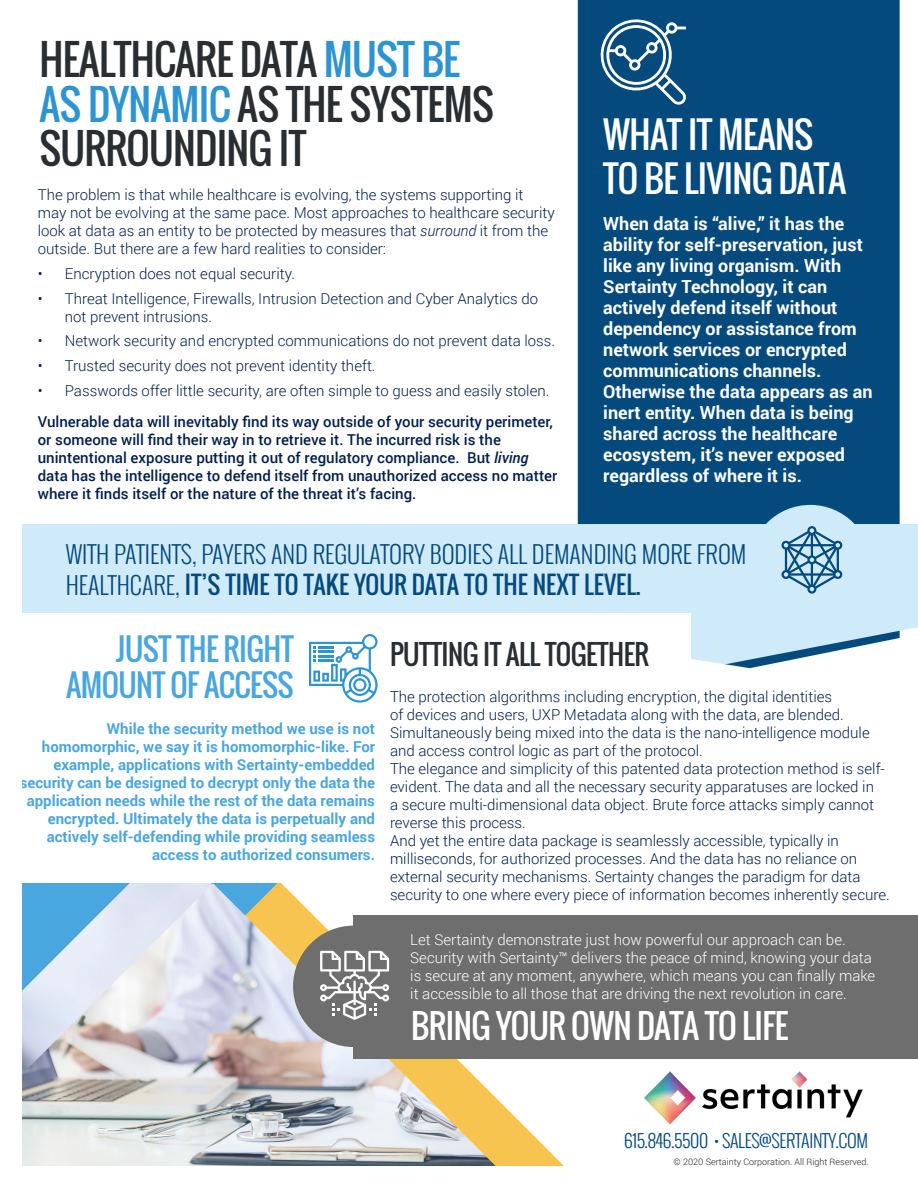
<style>
.page{position:relative;width:918px;height:1188px;background:#fff}
.page>*{position:absolute;margin:0;border:0;box-sizing:border-box;transform-origin:0 0}
.t1{font:40.5px/44.4px "Oswald";letter-spacing:-.02em;color:#292e33}
.t2{font:35.55px/44.4px "Oswald";letter-spacing:-.02em;color:#fff}
.t3{font:32.55px "Oswald";letter-spacing:-.02em;color:#fff}
.t4{font:30px/36px "Oswald";letter-spacing:-.02em;color:#4aa6de;text-align:right}
.t5{font:27px "Oswald";letter-spacing:-.02em;color:#292e33}
.t6{font:300 24px/30.5px "Oswald";color:#054a7d}
.t7{font:700 18px/21px "Roboto";color:#fff}
.t8{font:300 18px "Oswald";letter-spacing:-.02em;color:#054a7d}
.t9{font:300 15px/18px "Roboto";color:#031f4d}
.t10{font:700 15px/18px "Roboto";color:#4aa6de;text-align:right}
.t11{font:500 15px/18px "Roboto";color:#031f4d}
.t12{font:300 15px/18px "Roboto";color:#fff}
.t13{font:300 9px "Roboto";color:#231f20}
.s1{color:#2e94d1}
.s2{font-style:italic}
.s3{font-weight:400}
</style>
<div class="page">
<div style="left:578px;top:0;width:322px;height:524px;background:#054a7d"></div>
<div style="left:22px;top:524px;width:896px;height:91px;background:#cfebfa"></div>
<div style="left:749px;top:505px;width:122px;height:122px;background:#cfebfa;border-radius:50%"></div>
<svg style="left:691px;top:615px;width:227px;height:53px;fill:#cfebfa"></svg>
<svg style="left:518px;top:1120px;width:46px;height:46px"></svg>
<img style="left:22px;top:883px;width:496px;height:283px">
<div style="left:353px;top:915px;width:565px;height:144px;background:#6e6e6e"></div>
<div style="left:293px;top:926px;width:122px;height:121px;background:#6e6e6e;border-radius:50%"></div>
<div style="left:0;top:613px;width:690px;height:270px;background:#fff"></div>
<img style="left:644px;top:1071px;width:219px;height:54px">
<svg style="left:781px;top:526px;width:62px;height:68px"></svg>
<svg style="left:309px;top:634px;width:69px;height:69px"></svg>
<svg style="left:596px;top:15px;width:91px;height:90px"></svg>
<svg style="left:320px;top:951px;width:69px;height:69px"></svg>
<p class="t1" style="left:40px;top:38px;width:456px">HEALTHCARE DATA <span class="s1">MUST BE<br>AS DYNAMIC</span> AS THE SYSTEMS<br>SURROUNDING IT</p>
<p class="t9" style="left:38px;top:185px;width:518px">The problem is that while healthcare is evolving, the systems supporting it may not be evolving at the same pace. Most approaches to healthcare security look at data as an entity to be protected by measures that <span class="s2">surround</span> it from the outside. But there are a few hard realities to consider:</p>
<p class="t9" style="left:38px;top:264px;width:259px">• Encryption does not equal security.</p>
<p class="t9" style="left:65px;top:289px;width:475px;text-indent:-27px">• Threat Intelligence, Firewalls, Intrusion Detection and Cyber Analytics do not prevent intrusions.</p>
<p class="t9" style="left:38px;top:332px;width:519px">• Network security and encrypted communications do not prevent data loss.</p>
<p class="t9" style="left:38px;top:356px;width:339px">• Trusted security does not prevent identity theft.</p>
<p class="t9" style="left:38px;top:381px;width:513px">• Passwords offer little security, are often simple to guess and easily stolen.</p>
<p class="t11" style="left:38px;top:412px;width:521px">Vulnerable data will inevitably find its way outside of your security perimeter, or someone will find their way in to retrieve it. The incurred risk is the unintentional exposure putting it out of regulatory compliance. But <span class="s2">living </span>data has the intelligence to defend itself from unauthorized access no matter where it finds itself or the nature of the threat it’s facing.</p>
<p class="t2" style="left:603px;top:112px;width:245px">WHAT IT MEANS<br>TO BE LIVING DATA</p>
<p class="t7" style="left:603px;top:212px;width:271px">When data is “alive,” it has the ability for self-preservation, just like any living organism. With<br>Sertainty Technology, it can actively defend itself without dependency or assistance from network services or encrypted communications channels.<br>Otherwise the data appears as an inert entity. When data is being shared across the healthcare ecosystem, it’s never exposed regardless of where it is.</p>
<p class="t6" style="left:66px;top:539px;width:682px">WITH PATIENTS, PAYERS AND REGULATORY BODIES ALL DEMANDING MORE FROM<br>HEALTHCARE, <span class="s3">IT’S TIME TO TAKE YOUR DATA TO THE NEXT LEVEL.</span></p>
<p class="t4" style="left:66px;top:631px;width:229px">JUST THE RIGHT<br>AMOUNT OF ACCESS</p>
<p class="t5" style="left:390px;top:634px;width:261px">PUTTING IT ALL TOGETHER</p>
<p class="t9" style="left:390px;top:687px;width:481px">The protection algorithms including encryption, the digital identities<br>of devices and users, UXP Metadata along with the data, are blended.<br>Simultaneously being mixed into the data is the nano-intelligence module and access control logic as part of the protocol.</p>
<p class="t9" style="left:390px;top:759px;width:496px">The elegance and simplicity of this patented data protection method is self&shy;evident. The data and all the necessary security apparatuses are locked in a secure multi-dimensional data object. Brute force attacks simply cannot reverse this process.</p>
<p class="t9" style="left:390px;top:831px;width:501px">And yet the entire data package is seamlessly accessible, typically in milliseconds, for authorized processes. And the data has no reliance on external security mechanisms. Sertainty changes the paradigm for data security to one where every piece of information becomes inherently secure.</p>
<p class="t10" style="left:20px;top:719px;width:357px">While the security method we use is not homomorphic, we say it is homomorphic-like. For example, applications with Sertainty-embedded security can be designed to decrypt only the data the application needs while the rest of the data remains encrypted. Ultimately the data is perpetually and actively self-defending while providing seamless access to authorized consumers.</p>
<p class="t12" style="left:410px;top:931px;width:467px">Let Sertainty demonstrate just how powerful our approach can be.<br>Security with Sertainty™ delivers the peace of mind, knowing your data is secure at any moment, anywhere, which means you can finally make it accessible to all those that are driving the next revolution in care.</p>
<p class="t3" style="left:411px;top:1002px;width:379px">BRING YOUR OWN DATA TO LIFE</p>
<p class="t8" style="left:624px;top:1127px;width:246px">615.846.5500 • SALES@SERTAINTY.COM</p>
<p class="t13" style="left:674px;top:1155px;width:197px">© 2020 Sertainty Corporation. All Right Reserved.</p>
</div>
